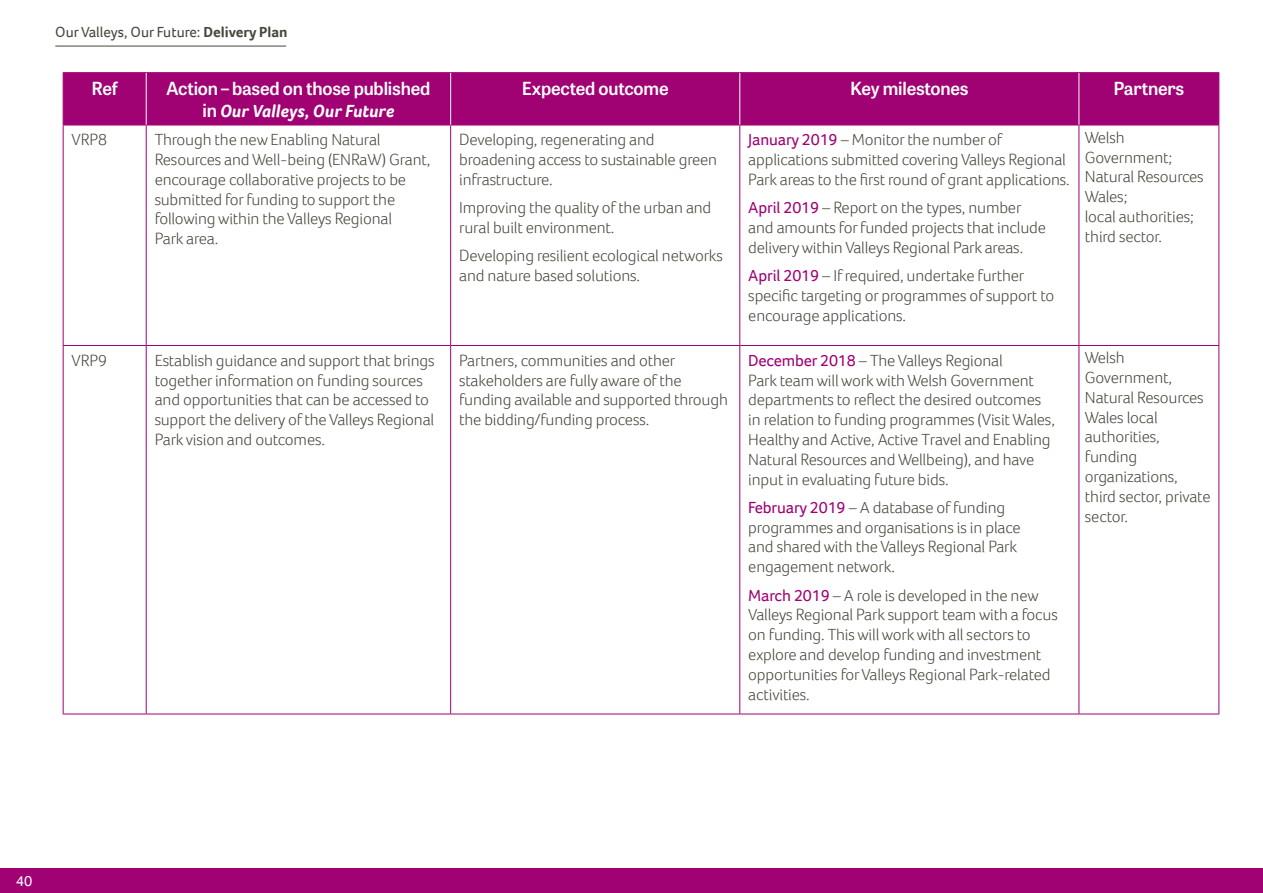
<style>
.page{position:relative;width:1263px;height:893px;background:#fff}
.page>*{position:absolute;margin:0;border:0;box-sizing:border-box;transform-origin:0 0}
.Table_body_text{font:600 18px/21.8px "Tablet Gothic";letter-spacing:-.01em;color:#fff;text-align:center}
.Table_body_text-2{font:300 16.5px/19.8px "Foco";letter-spacing:-.01em;color:#48473d}
.t1{font:15px "Foco";color:#48473d}
.t2{font:15px "Foco";color:#fff}
.s1{font-weight:700}
.s2{font-family:"Foco";font-weight:700;font-style:italic}
.s3{font-weight:400;color:#a00173}
</style>
<div class="page">
<hr style="left:55px;top:46px;width:231px;height:1px;background:#48473d">
<div style="left:0;top:868px;width:1263px;height:25px;background:#a00173"></div>
<div style="left:64px;top:73px;width:1154px;height:52px;background:#a00173"></div>
<hr style="left:63px;top:72px;width:83px;height:1px;background:#a00173">
<hr style="left:63px;top:73px;width:1px;height:52px;background:#a00173">
<hr style="left:146px;top:72px;width:305px;height:1px;background:#a00173">
<hr style="left:451px;top:72px;width:289px;height:1px;background:#a00173">
<hr style="left:740px;top:72px;width:339px;height:1px;background:#a00173">
<hr style="left:1079px;top:72px;width:140px;height:1px;background:#a00173">
<hr style="left:1218px;top:73px;width:1px;height:52px;background:#a00173">
<hr style="left:63px;top:125px;width:83px;height:1px;background:#a00173">
<hr style="left:63px;top:125px;width:1px;height:220px;background:#a00173">
<hr style="left:146px;top:125px;width:305px;height:1px;background:#a00173">
<hr style="left:146px;top:125px;width:1px;height:220px;background:#a00173">
<hr style="left:451px;top:125px;width:289px;height:1px;background:#a00173">
<hr style="left:450px;top:125px;width:1px;height:220px;background:#a00173">
<hr style="left:740px;top:125px;width:339px;height:1px;background:#a00173">
<hr style="left:739px;top:125px;width:1px;height:220px;background:#a00173">
<hr style="left:1079px;top:125px;width:140px;height:1px;background:#a00173">
<hr style="left:1078px;top:125px;width:1px;height:220px;background:#a00173">
<hr style="left:1218px;top:125px;width:1px;height:220px;background:#a00173">
<hr style="left:63px;top:345px;width:83px;height:1px;background:#a00173">
<hr style="left:63px;top:346px;width:1px;height:368px;background:#a00173">
<hr style="left:146px;top:345px;width:305px;height:1px;background:#a00173">
<hr style="left:146px;top:346px;width:1px;height:368px;background:#a00173">
<hr style="left:451px;top:345px;width:289px;height:1px;background:#a00173">
<hr style="left:450px;top:346px;width:1px;height:368px;background:#a00173">
<hr style="left:740px;top:345px;width:339px;height:1px;background:#a00173">
<hr style="left:739px;top:346px;width:1px;height:368px;background:#a00173">
<hr style="left:1079px;top:345px;width:140px;height:1px;background:#a00173">
<hr style="left:1078px;top:346px;width:1px;height:368px;background:#a00173">
<hr style="left:1218px;top:346px;width:1px;height:368px;background:#a00173">
<hr style="left:63px;top:714px;width:83px;height:1px;background:#a00173">
<hr style="left:146px;top:714px;width:305px;height:1px;background:#a00173">
<hr style="left:451px;top:714px;width:289px;height:1px;background:#a00173">
<hr style="left:740px;top:714px;width:339px;height:1px;background:#a00173">
<hr style="left:1079px;top:714px;width:140px;height:1px;background:#a00173">
<hr style="left:450px;top:73px;width:1px;height:52px;background:#fff">
<hr style="left:739px;top:73px;width:1px;height:52px;background:#fff">
<hr style="left:1078px;top:73px;width:1px;height:52px;background:#fff">
<hr style="left:146px;top:73px;width:1px;height:52px;background:#fff">
<p class="t1" style="left:55px;top:22px;width:234px">Our Valleys, Our Future: <span class="s1">Delivery Plan</span></p>
<p class="Table_body_text" style="left:91px;top:77px;width:28px">Ref</p>
<p class="Table_body_text" style="left:166px;top:77px;width:266px">Action – based on those published in <span class="s2">Our Valleys, Our Future</span></p>
<p class="Table_body_text" style="left:522px;top:77px;width:148px">Expected outcome</p>
<p class="Table_body_text" style="left:850px;top:77px;width:120px">Key milestones</p>
<p class="Table_body_text" style="left:1113px;top:77px;width:72px">Partners</p>
<p class="Table_body_text-2" style="left:72px;top:130px;width:37px">VRP8</p>
<p class="Table_body_text-2" style="left:155px;top:130px;width:277px">Through the new Enabling Natural Resources and Well-being (ENRaW) Grant, encourage collaborative projects to be submitted for funding to support the following within the Valleys Regional<br>Park area.</p>
<p class="Table_body_text-2" style="left:459px;top:130px;width:259px">Developing, regenerating and broadening access to sustainable green infrastructure.</p>
<p class="Table_body_text-2" style="left:1085px;top:127px;width:120px">Welsh<br>Government;<br>Natural Resources<br>Wales;<br>local authorities; third sector.</p>
<p class="Table_body_text-2" style="left:748px;top:130px;width:323px"><span class="s3">January 2019</span> – Monitor the number of applications submitted covering Valleys Regional<br>Park areas to the first round of grant applications.</p>
<p class="Table_body_text-2" style="left:748px;top:197px;width:299px"><span class="s3">April 2019</span> – Report on the types, number and amounts for funded projects that include delivery within Valleys Regional Park areas.</p>
<p class="Table_body_text-2" style="left:748px;top:265px;width:307px"><span class="s3">April 2019</span> – If required, undertake further specific targeting or programmes of support to encourage applications.</p>
<p class="Table_body_text-2" style="left:459px;top:197px;width:254px">Improving the quality of the urban and rural built environment.</p>
<p class="Table_body_text-2" style="left:459px;top:246px;width:265px">Developing resilient ecological networks and nature based solutions.</p>
<p class="Table_body_text-2" style="left:72px;top:350px;width:37px">VRP9</p>
<p class="Table_body_text-2" style="left:155px;top:350px;width:282px">Establish guidance and support that brings together information on funding sources and opportunities that can be accessed to support the delivery of the Valleys Regional Park vision and outcomes.</p>
<p class="Table_body_text-2" style="left:459px;top:350px;width:270px">Partners, communities and other stakeholders are fully aware of the funding available and supported through the bidding/funding process.</p>
<p class="Table_body_text-2" style="left:748px;top:350px;width:308px"><span class="s3">December 2018</span> – The Valleys Regional<br>Park team will work with Welsh Government departments to reflect the desired outcomes in relation to funding programmes (Visit Wales, Healthy and Active, Active Travel and Enabling Natural Resources and Wellbeing), and have input in evaluating future bids.</p>
<p class="Table_body_text-2" style="left:748px;top:497px;width:274px"><span class="s3">February 2019</span> – A database of funding programmes and organisations is in place and shared with the Valleys Regional Park engagement network.</p>
<p class="Table_body_text-2" style="left:748px;top:585px;width:311px"><span class="s3">March 2019</span> – A role is developed in the new Valleys Regional Park support team with a focus on funding. This will work with all sectors to explore and develop funding and investment opportunities for Valleys Regional Park-related activities.</p>
<p class="Table_body_text-2" style="left:1085px;top:348px;width:127px">Welsh<br>Government,<br>Natural Resources<br>Wales local authorities, funding organizations, third sector, private sector.</p>
<p class="t2" style="left:16px;top:871px;width:18px">40</p>
</div>
